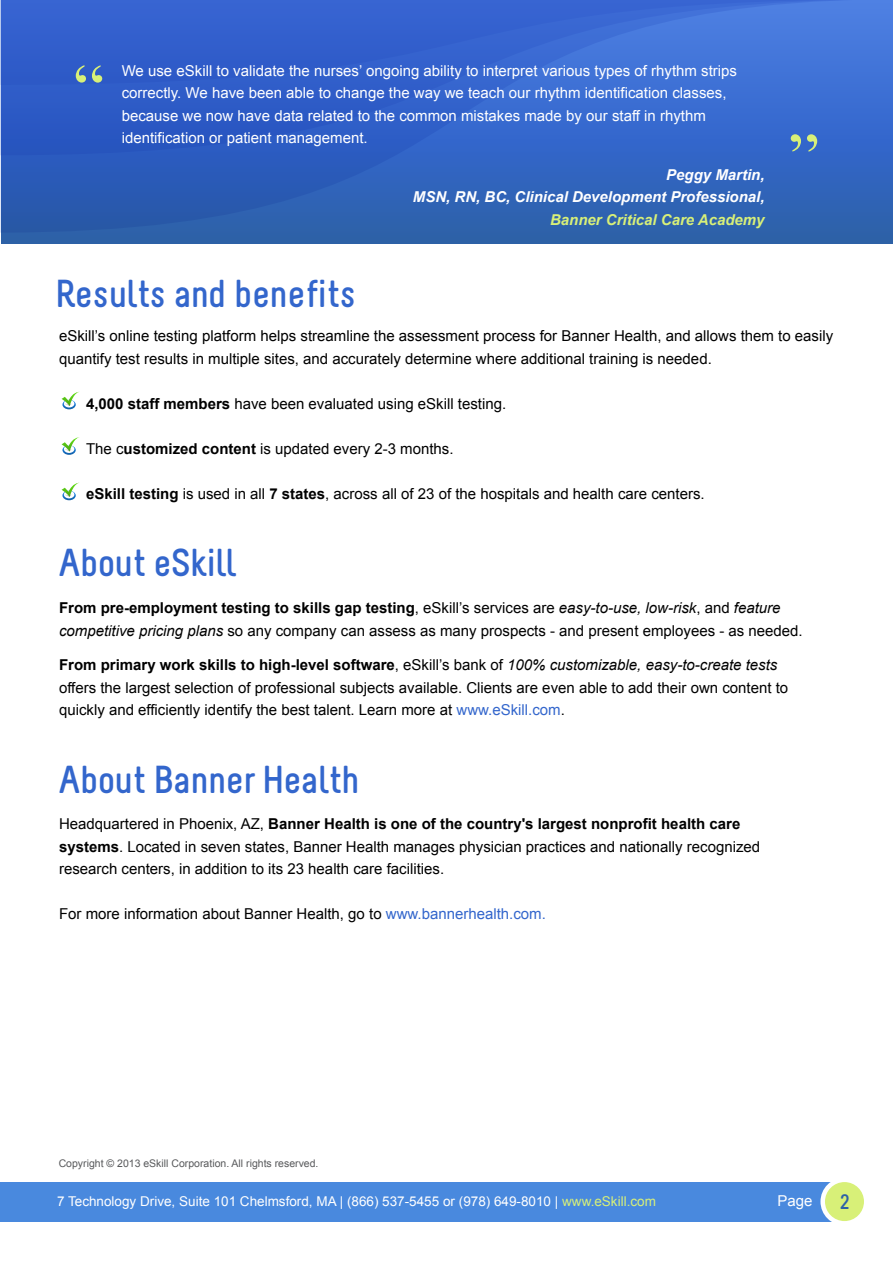
<style>
.page{position:relative;width:893px;height:1263px;background:#fff}
.page>*{position:absolute;margin:0;border:0;box-sizing:border-box;transform-origin:0 0}
.t1{font:700 39px "Melbourne";color:#36c}
.t2{font:700 21px "Melbourne";color:#2d61a6}
.t3{font:15px/22.5px "Arial";color:#000}
.t4{font:15px/22.5px "Arial";color:#fff}
.t5{font:italic 700 15px/22.5px "Arial";color:#fff;text-align:right}
.t6{font:italic 700 15px "Arial";color:#d8f078}
.t7{font:13.5px "Arial";color:#fff}
.t8{font:10.5px "Arial";color:#58595b}
.s1{font-weight:700}
.s2{font-style:italic}
.s3{color:#36c}
.s4{color:#d8f078}
</style>
<div class="page">
<div style="left:0;top:1182px;width:845px;height:39px;background:#4989de"></div>
<div style="left:2px;top:0;width:891px;height:243px;background:linear-gradient(to bottom,#4c7ee8,#285cad)"></div>
<svg style="left:0;top:0;width:882px;height:233px;background:#3364c6"></svg>
<svg style="left:76px;top:65px;width:26px;height:18px"></svg>
<svg style="left:791px;top:134px;width:26px;height:18px"></svg>
<svg style="left:820px;top:1182px;width:44px;height:40px"></svg>
<svg style="left:62px;top:391px;width:18px;height:18px"></svg>
<svg style="left:62px;top:437px;width:17px;height:18px"></svg>
<svg style="left:62px;top:482px;width:17px;height:18px"></svg>
<p class="t4" style="left:122px;top:60px;width:617px">We use eSkill to validate the nurses’ ongoing ability to interpret various types of rhythm strips correctly. We have been able to change the way we teach our rhythm identification classes, because we now have data related to the common mistakes made by our staff in rhythm identification or patient management.</p>
<p class="t5" style="left:413px;top:163px;width:353px">Peggy Martin,<br>MSN, RN, BC, Clinical Development Professional,</p>
<p class="t6" style="left:550px;top:209px;width:216px">Banner Critical Care Academy</p>
<h1 class="t1" style="left:55px;top:273px;width:302px">Results and benefits</h1>
<p class="t3" style="left:59px;top:325px;width:776px">eSkill’s online testing platform helps streamline the assessment process for Banner Health, and allows them to easily quantify test results in multiple sites, and accurately determine where additional training is needed.</p>
<p class="t3" style="left:86px;top:392px;width:422px"><span class="s1">4,000 staff members</span> have been evaluated using eSkill testing.</p>
<p class="t3" style="left:86px;top:437px;width:369px">The c<span class="s1">ustomized content</span> is updated every 2-3 months.</p>
<p class="t3" style="left:86px;top:482px;width:620px"><span class="s1">eSkill testing</span> is used in all <span class="s1">7 states</span>, across all of 23 of the hospitals and health care centers.</p>
<h1 class="t1" style="left:59px;top:542px;width:178px">About eSkill</h1>
<p class="t3" style="left:59px;top:597px;width:745px"><span class="s1">From pre-employment testing to skills gap testing</span>, eSkill’s services are <span class="s2">easy-to-use, low-risk</span>, and <span class="s2">feature competitive pricing plans</span> so any company can assess as many prospects - and present employees - as needed.</p>
<p class="t3" style="left:59px;top:654px;width:731px"><span class="s1">From primary work skills to high-level software</span>, eSkill’s bank of <span class="s2">100% customizable, easy-to-create tests </span>offers the largest selection of professional subjects available. Clients are even able to add their own content to quickly and efficiently identify the best talent. Learn more at <span class="s3">www.eSkill.com</span>.</p>
<h1 class="t1" style="left:59px;top:759px;width:302px">About Banner Health</h1>
<p class="t3" style="left:59px;top:813px;width:703px">Headquartered in Phoenix, AZ, <span class="s1">Banner Health is one of the country's largest nonprofit health care systems</span>. Located in seven states, Banner Health manages physician practices and nationally recognized research centers, in addition to its 23 health care facilities.</p>
<p class="t3" style="left:59px;top:903px;width:488px">For more information about Banner Health, go to <span class="s3">www.bannerhealth.com.</span></p>
<p class="t8" style="left:59px;top:1156px;width:261px">Copyright © 2013 eSkill Corporation. All rights reserved.</p>
<p class="t7" style="left:57px;top:1192px;width:600px">7 Technology Drive, Suite 101 Chelmsford, MA | (866) 537-5455 or (978) 649-8010 | <span class="s4">www.eSkill.com</span></p>
<p class="t4" style="left:777px;top:1190px;width:37px">Page</p>
<h2 class="t2" style="left:840px;top:1191px;width:11px">2</h2>
</div>
